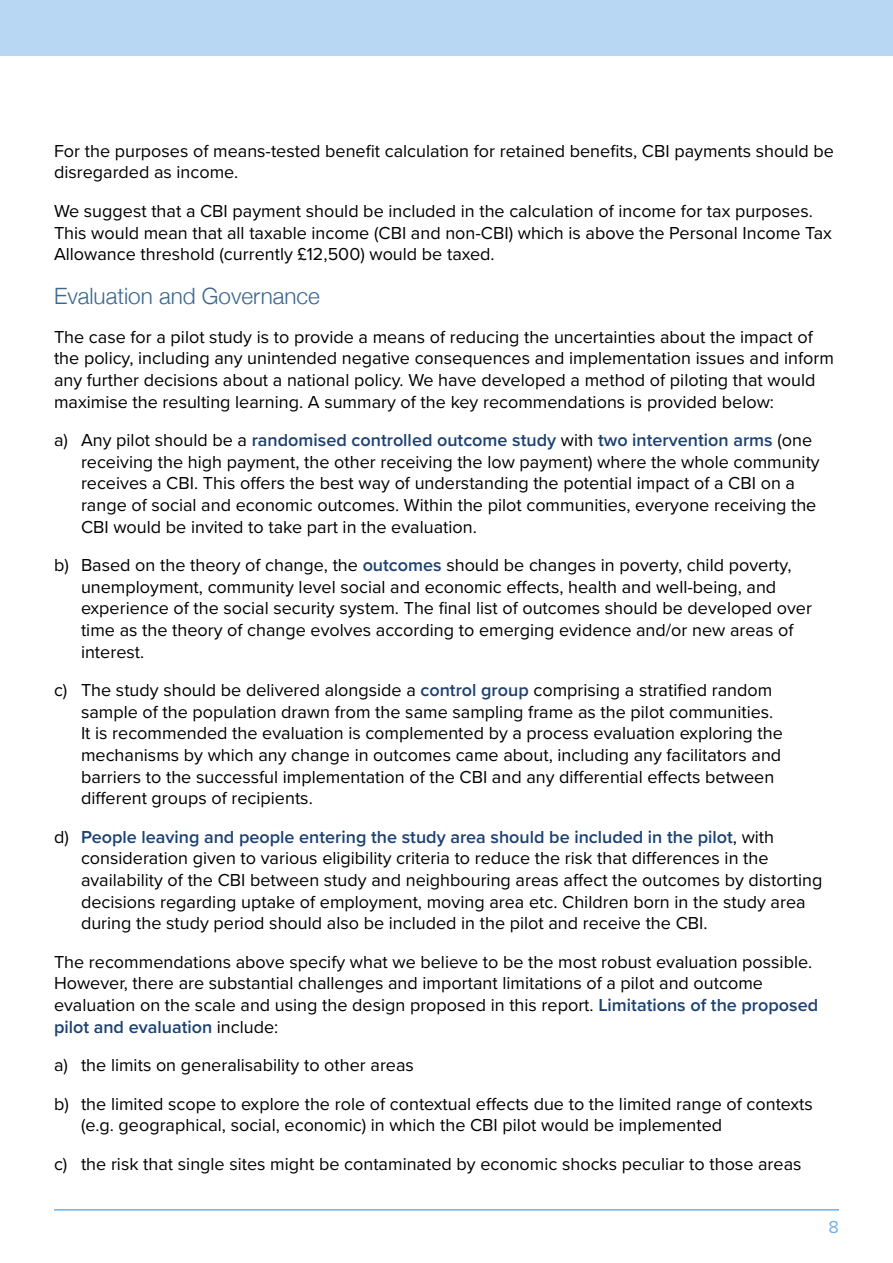
<style>
.page{position:relative;width:893px;height:1263px;background:#fff}
.page>*{position:absolute;margin:0;border:0;box-sizing:border-box;transform-origin:0 0}
.t1{font:300 22.5px "Helvetica Neue";color:#3c668e}
.body_text{font:18px/21.6px "Proxima Nova";color:#000}
.t2{font:18px "Proxima Nova";color:#71afe7}
.s1{font-weight:600;color:#1c4172}
</style>
<div class="page">
<div style="left:0;top:0;width:893px;height:55px;background:#b8d7f3"></div>
<hr style="left:54px;top:1209px;width:785px;height:1px;background:#71afe7">
<p class="body_text" style="left:54px;top:139px;width:781px">For the purposes of means-tested benefit calculation for retained benefits, CBI payments should be disregarded as income.</p>
<p class="body_text" style="left:54px;top:199px;width:779px">We suggest that a CBI payment should be included in the calculation of income for tax purposes.<br>This would mean that all taxable income (CBI and non-CBI) which is above the Personal Income Tax<br>Allowance threshold (currently £12,500) would be taxed.</p>
<p class="t1" style="left:54px;top:278px;width:267px">Evaluation and Governance</p>
<p class="body_text" style="left:54px;top:325px;width:781px">The case for a pilot study is to provide a means of reducing the uncertainties about the impact of the policy, including any unintended negative consequences and implementation issues and inform any further decisions about a national policy. We have developed a method of piloting that would maximise the resulting learning. A summary of the key recommendations is provided below:</p>
<p class="body_text" style="left:81px;top:429px;width:740px;text-indent:-27px">a) Any pilot should be a <span class="s1">randomised controlled outcome study</span> with <span class="s1">two intervention arms</span> (one receiving the high payment, the other receiving the low payment) where the whole community receives a CBI. This offers the best way of understanding the potential impact of a CBI on a range of social and economic outcomes. Within the pilot communities, everyone receiving the CBI would be invited to take part in the evaluation.</p>
<p class="body_text" style="left:81px;top:554px;width:732px;text-indent:-27px">b) Based on the theory of change, the <span class="s1">outcomes</span> should be changes in poverty, child poverty, unemployment, community level social and economic effects, health and well-being, and experience of the social security system. The final list of outcomes should be developed over time as the theory of change evolves according to emerging evidence and/or new areas of interest.</p>
<p class="body_text" style="left:81px;top:679px;width:703px;text-indent:-27px">c) The study should be delivered alongside a <span class="s1">control group</span> comprising a stratified random sample of the population drawn from the same sampling frame as the pilot communities.<br>It is recommended the evaluation is complemented by a process evaluation exploring the mechanisms by which any change in outcomes came about, including any facilitators and barriers to the successful implementation of the CBI and any differential effects between different groups of recipients.</p>
<p class="body_text" style="left:81px;top:825px;width:743px;text-indent:-27px">d) <span class="s1">People leaving and people entering the study area should be included in the pilot</span>, with consideration given to various eligibility criteria to reduce the risk that differences in the availability of the CBI between study and neighbouring areas affect the outcomes by distorting decisions regarding uptake of employment, moving area etc. Children born in the study area during the study period should also be included in the pilot and receive the CBI.</p>
<p class="body_text" style="left:54px;top:950px;width:766px">The recommendations above specify what we believe to be the most robust evaluation possible.<br>However, there are substantial challenges and important limitations of a pilot and outcome evaluation on the scale and using the design proposed in this report. <span class="s1">Limitations of the proposed pilot and evaluation</span> include:</p>
<p class="body_text" style="left:54px;top:1054px;width:361px">a) the limits on generalisability to other areas</p>
<p class="body_text" style="left:81px;top:1092px;width:733px;text-indent:-27px">b) the limited scope to explore the role of contextual effects due to the limited range of contexts (e.g. geographical, social, economic) in which the CBI pilot would be implemented</p>
<p class="body_text" style="left:54px;top:1152px;width:749px">c) the risk that single sites might be contaminated by economic shocks peculiar to those areas</p>
<p class="t2" style="left:828px;top:1213px;width:12px">8</p>
</div>
